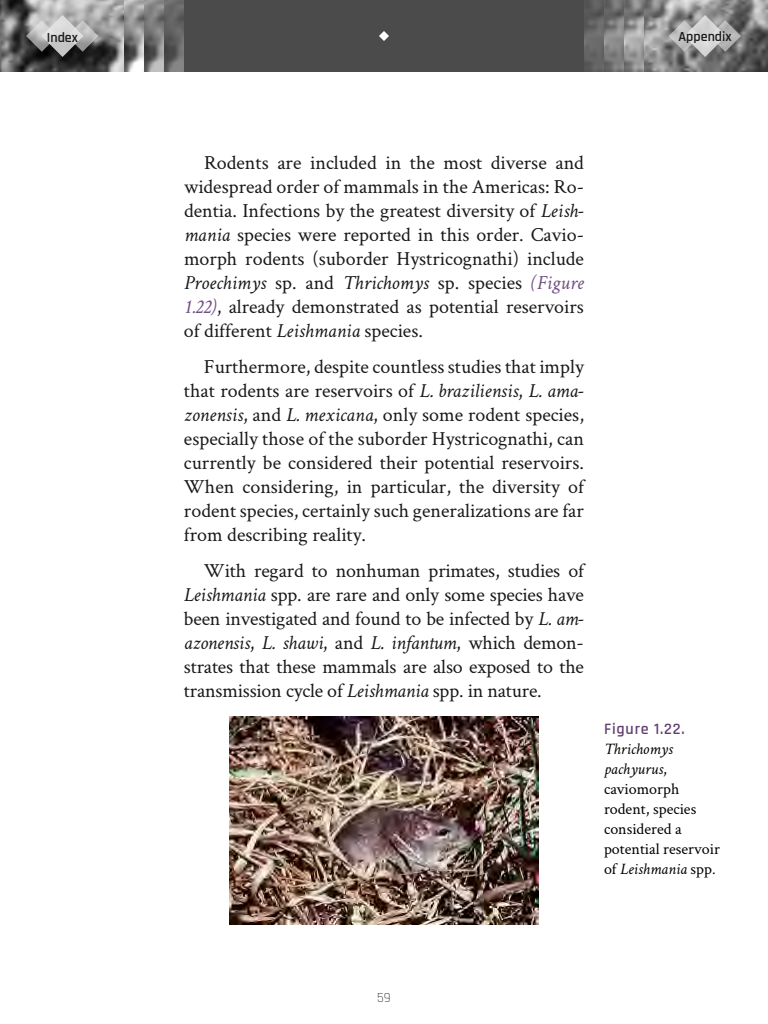
<style>
.page{position:relative;width:768px;height:1024px;background:#fff}
.page>*{position:absolute;margin:0;border:0;box-sizing:border-box;transform-origin:0 0}
.t1{font:20px/24px "Crimson Text";color:#191919;text-align:justify}
.t2{font:16px/20px "Crimson Text";color:#000}
.t3{font:600 16px "Rajdhani";letter-spacing:.05em;color:#634172}
.t4{font:600 14px "Rajdhani";color:#191919}
.t5{font:300 14px "Rajdhani";color:#000}
.s1{font-style:italic}
.s2{font-style:italic;color:#714f84}
</style>
<div class="page">
<div style="left:0;top:0;width:768px;height:72px;background:#4b4b4b"></div>
<svg style="left:379px;top:31px;width:10px;height:10px"></svg>
<img style="left:0;top:0;width:184px;height:72px">
<img style="left:584px;top:0;width:184px;height:72px">
<svg style="left:26px;top:15px;width:72px;height:42px;background:#999"></svg>
<svg style="left:669px;top:15px;width:72px;height:42px;background:#a3a3a3"></svg>
<img style="left:229px;top:717px;width:310px;height:207px">
<p class="t4" style="left:47px;top:29px;width:33px">Index</p>
<p class="t4" style="left:679px;top:28px;width:55px">Appendix</p>
<p class="t1" style="left:184px;top:150px;width:402px;text-indent:20px">Rodents are included in the most diverse and widespread order of mammals in the Americas: Ro&shy;dentia. Infections by the greatest diversity of <span class="s1">Leish&shy;mania</span> species were reported in this order. Cavio&shy;morph rodents (suborder Hystricognathi) include <span class="s1">Proechimys</span> sp. and <span class="s1">Thrichomys</span> sp. species <span class="s2">(Figure 1.22)</span>, already demonstrated as potential reservoirs of different <span class="s1">Leishmania</span> species.</p>
<p class="t1" style="left:184px;top:354px;width:402px;text-indent:20px">Furthermore, despite countless studies that imply that rodents are reservoirs of <span class="s1">L. braziliensis</span>, <span class="s1">L. ama&shy;zonensis</span>, and <span class="s1">L. mexicana</span>, only some rodent species, especially those of the suborder Hystricognathi, can currently be considered their potential reservoirs.<br>When considering, in particular, the diversity of rodent species, certainly such generalizations are far from describing reality.</p>
<p class="t1" style="left:184px;top:558px;width:402px;text-indent:20px">With regard to nonhuman primates, studies of <span class="s1">Leishmania</span> spp. are rare and only some species have been investigated and found to be infected by <span class="s1">L. am&shy;azonensis</span>, <span class="s1">L. shawi</span>, and <span class="s1">L. infantum</span>, which demon&shy;strates that these mammals are also exposed to the transmission cycle of <span class="s1">Leishmania</span> spp. in nature.</p>
<p class="t3" style="left:604px;top:719px;width:82px">Figure 1.22.</p>
<p class="t2" style="left:604px;top:738px;width:118px"><span class="s1">Thrichomys pachyurus</span>, caviomorph rodent, species considered a potential reservoir of <span class="s1">Leishmania</span> spp<span class="s1">.</span></p>
<p class="t5" style="left:377px;top:990px;width:15px">59</p>
</div>
